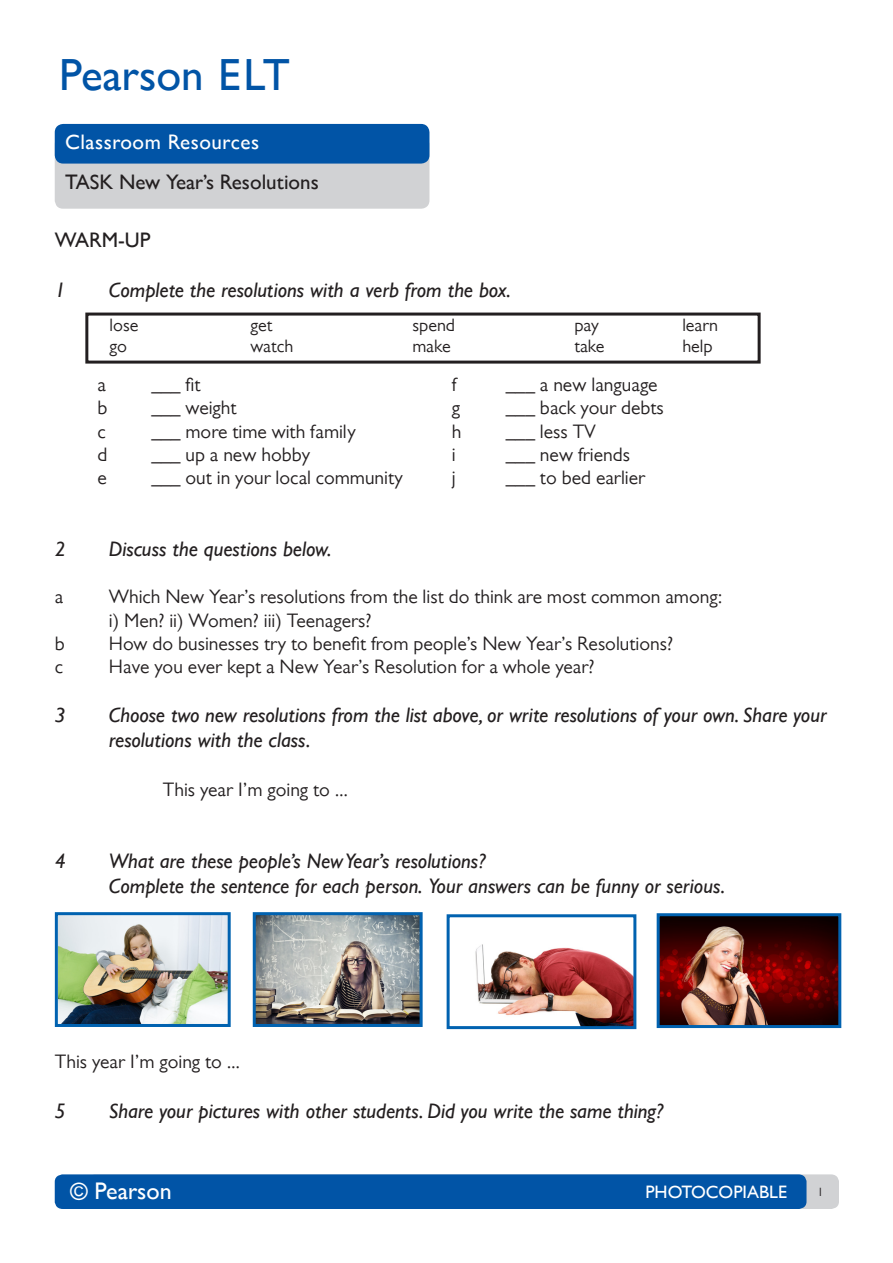
<style>
.page{position:relative;width:893px;height:1263px;background:#fff}
.page>*{position:absolute;margin:0;border:0;box-sizing:border-box;transform-origin:0 0}
.t1{font:700 45px "Gill Sans MT Pro";color:#0154a6}
.t2{font:700 24px "Gill Sans MT Pro";color:#fff}
.Question_rubric{font:italic 700 21px "Gill Sans MT Pro";color:#231f20}
.Content{font:700 21px "Gill Sans MT Pro";color:#231f20}
.t3{font:700 21px "Gill Sans MT Pro";letter-spacing:.025em;color:#fff}
.Content-2{font:19.5px "Gill Sans MT Pro";color:#231f20}
.Two_Column_questions{font:19.5px "Gill Sans MT Pro";color:#231f20}
.Box_text{font:18px "Gill Sans MT Pro";color:#231f20}
.t4{font:700 18px "Gill Sans MT Pro";color:#fff}
.t5{font:12px "Gill Sans MT Pro";color:#231f20}
</style>
<div class="page">
<div style="left:87px;top:1174px;width:752px;height:35px;background:#d1d2d4;border-radius:8px"></div>
<div style="left:55px;top:1174px;width:751px;height:35px;background:#0154a6;border-radius:8px"></div>
<div style="left:55px;top:136px;width:374px;height:73px;background:#d1d2d4;border-radius:8px"></div>
<div style="left:55px;top:124px;width:374px;height:40px;background:#0154a6;border-radius:9px"></div>
<div style="left:85px;top:313px;width:676px;height:51px;border:3px solid #231f20"></div>
<img style="left:59px;top:916px;width:168px;height:107px">
<div style="left:55px;top:912px;width:176px;height:115px;border:3px solid #0162b0"></div>
<img style="left:257px;top:916px;width:162px;height:107px">
<div style="left:253px;top:912px;width:170px;height:115px;border:3px solid #0162b0"></div>
<img style="left:475px;top:944px;width:157px;height:81px">
<div style="left:447px;top:914px;width:189px;height:115px;border:3px solid #0162b0"></div>
<img style="left:661px;top:917px;width:176px;height:107px">
<div style="left:657px;top:913px;width:184px;height:115px;border:3px solid #0162b0"></div>
<h1 class="t1" style="left:59px;top:48px;width:232px">Pearson ELT</h1>
<p class="t3" style="left:65px;top:129px;width:195px">Classroom Resources</p>
<p class="Content" style="left:65px;top:169px;width:255px">TASK New Year’s Resolutions</p>
<p class="Content" style="left:55px;top:227px;width:97px">WARM-UP</p>
<p class="Question_rubric" style="left:55px;top:278px;width:12px">1</p>
<p class="Question_rubric" style="left:109px;top:278px;width:404px">Complete the resolutions with a verb from the box.</p>
<p class="Box_text" style="left:110px;top:314px;width:30px">lose</p>
<p class="Box_text" style="left:250px;top:314px;width:23px">get</p>
<p class="Box_text" style="left:412px;top:314px;width:44px">spend</p>
<p class="Box_text" style="left:574px;top:314px;width:26px">pay</p>
<p class="Box_text" style="left:682px;top:314px;width:37px">learn</p>
<p class="Box_text" style="left:110px;top:336px;width:19px">go</p>
<p class="Box_text" style="left:250px;top:336px;width:44px">watch</p>
<p class="Box_text" style="left:412px;top:336px;width:40px">make</p>
<p class="Box_text" style="left:574px;top:336px;width:32px">take</p>
<p class="Box_text" style="left:682px;top:336px;width:32px">help</p>
<p class="Two_Column_questions" style="left:97px;top:373px;width:10px">a</p>
<p class="Two_Column_questions" style="left:151px;top:373px;width:51px">___ fit</p>
<p class="Two_Column_questions" style="left:97px;top:396px;width:12px">b</p>
<p class="Two_Column_questions" style="left:151px;top:396px;width:87px">___ weight</p>
<p class="Two_Column_questions" style="left:97px;top:420px;width:10px">c</p>
<p class="Two_Column_questions" style="left:151px;top:420px;width:206px">___ more time with family</p>
<p class="Two_Column_questions" style="left:97px;top:443px;width:12px">d</p>
<p class="Two_Column_questions" style="left:151px;top:443px;width:160px">___ up a new hobby</p>
<p class="Two_Column_questions" style="left:97px;top:467px;width:11px">e</p>
<p class="Two_Column_questions" style="left:151px;top:467px;width:253px">___ out in your local community</p>
<p class="Two_Column_questions" style="left:452px;top:373px;width:6px">f</p>
<p class="Two_Column_questions" style="left:506px;top:373px;width:153px">___ a new language</p>
<p class="Two_Column_questions" style="left:452px;top:396px;width:10px">g</p>
<p class="Two_Column_questions" style="left:506px;top:396px;width:160px">___ back your debts</p>
<p class="Two_Column_questions" style="left:452px;top:420px;width:11px">h</p>
<p class="Two_Column_questions" style="left:506px;top:420px;width:92px">___ less TV</p>
<p class="Two_Column_questions" style="left:452px;top:443px;width:5px">i</p>
<p class="Two_Column_questions" style="left:506px;top:443px;width:126px">___ new friends</p>
<p class="Two_Column_questions" style="left:452px;top:467px;width:5px">j</p>
<p class="Two_Column_questions" style="left:506px;top:467px;width:141px">___ to bed earlier</p>
<p class="Question_rubric" style="left:55px;top:537px;width:12px">2</p>
<p class="Question_rubric" style="left:109px;top:537px;width:224px">Discuss the questions below.</p>
<p class="Content-2" style="left:55px;top:585px;width:10px">a</p>
<p class="Content-2" style="left:109px;top:585px;width:615px">Which New Year’s resolutions from the list do think are most common among:</p>
<p class="Content-2" style="left:109px;top:609px;width:264px">i) Men? ii) Women? iii) Teenagers?</p>
<p class="Content-2" style="left:55px;top:632px;width:12px">b</p>
<p class="Content-2" style="left:109px;top:632px;width:566px">How do businesses try to benefit from people’s New Year’s Resolutions?</p>
<p class="Content-2" style="left:55px;top:656px;width:10px">c</p>
<p class="Content-2" style="left:109px;top:656px;width:487px">Have you ever kept a New Year’s Resolution for a whole year?</p>
<p class="Question_rubric" style="left:55px;top:703px;width:12px">3</p>
<p class="Question_rubric" style="left:109px;top:703px;width:719px">Choose two new resolutions from the list above, or write resolutions of your own. Share your</p>
<p class="Question_rubric" style="left:109px;top:728px;width:203px">resolutions with the class.</p>
<p class="Content-2" style="left:163px;top:778px;width:187px">This year I’m going to ...</p>
<p class="Question_rubric" style="left:55px;top:848px;width:12px">4</p>
<p class="Question_rubric" style="left:109px;top:848px;width:378px">What are these people’s New Year’s resolutions?</p>
<p class="Question_rubric" style="left:109px;top:874px;width:618px">Complete the sentence for each person. Your answers can be funny or serious.</p>
<p class="Content-2" style="left:55px;top:1050px;width:187px">This year I’m going to ...</p>
<p class="Question_rubric" style="left:55px;top:1099px;width:12px">5</p>
<p class="Question_rubric" style="left:109px;top:1099px;width:556px">Share your pictures with other students. Did you write the same thing?</p>
<p class="t2" style="left:70px;top:1177px;width:103px">© Pearson</p>
<p class="t4" style="left:645px;top:1182px;width:144px">PHOTOCOPIABLE</p>
<p class="t5" style="left:817px;top:1185px;width:7px">1</p>
</div>
